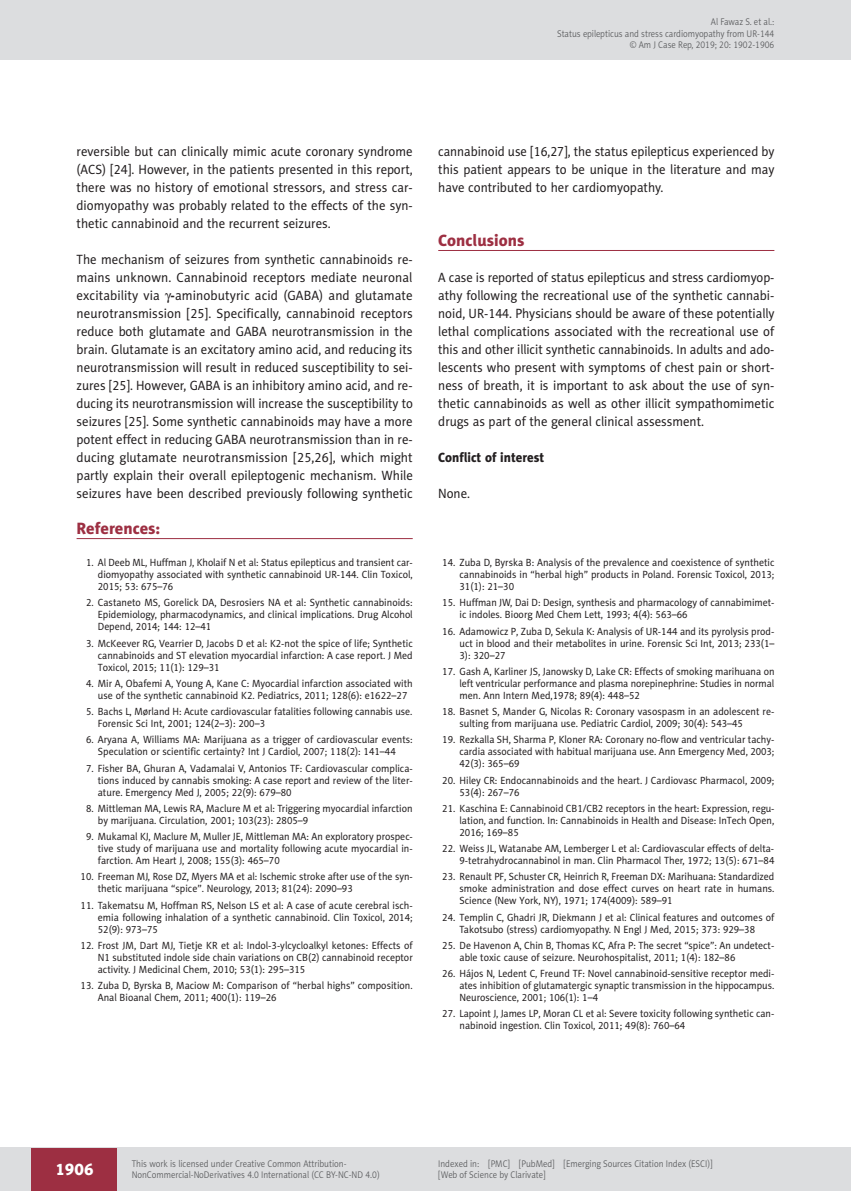
<style>
.page{position:relative;width:851px;height:1191px;background:#fff}
.page>*{position:absolute;margin:0;border:0;box-sizing:border-box;transform-origin:0 0}
.AJCR_Headline_1{font:16.5px "Naomi Sans EFN Heavy";color:#9d2f42}
.AJCR_Referencje_Tytu{font:16.5px "Naomi Sans EFN Heavy";color:#9d2f42}
.t1{font:16.5px "Naomi Sans EFN Heavy";color:#fff}
.AJCR_Body{font:13.5px/18px "Naomi Sans EFN";color:#231f20;text-align:justify;scale:.95 1}
.AJCR_Body-2{font:13.5px/18px "Naomi Sans EFN";color:#231f20;text-align:justify;scale:.94 1}
.AJCR_Headline_2{font:13.5px "Naomi Sans EFN Heavy";color:#231f20;scale:.95 1}
.AJCR_Referencje_punk{font:10.5px/12px "Naomi Sans EFN";color:#231f20;text-align:justify;scale:.95 1}
.AJCR_Referencje_punk-2{font:10.5px/12px "Naomi Sans EFN";color:#231f20;text-align:justify;scale:.94 1}
.t2{font:9.75px/11.2px "Naomi Sans EFN Light";color:#57585a;scale:.9 1}
.s1{font-family:"Standard Sym L"}
.s2{font-weight:700}
</style>
<div class="page">
<hr style="left:438px;top:250px;width:336px;height:1px;background:#9d2f42">
<hr style="left:77px;top:538px;width:335px;height:1px;background:#9d2f42">
<div style="left:0;top:1148px;width:850px;height:43px;background:#dcdddf"></div>
<div style="left:32px;top:1147px;width:85px;height:43px;background:#9d2f42"></div>
<div style="left:0;top:0;width:850px;height:60px;background:#dcdddf"></div>
<p class="t2" style="left:557px;top:16px;width:243px;text-align:right">Al Fawaz S. et al.:<br>Status epilepticus and stress cardiomyopathy from UR-144 © Am J Case Rep, 2019; 20: 1902-1906</p>
<p class="AJCR_Body" style="left:77px;top:142px;width:355px">reversible but can clinically mimic acute coronary syndrome (ACS) [24]. However, in the patients presented in this report, there was no history of emotional stressors, and stress car&shy;diomyopathy was probably related to the effects of the syn&shy;thetic cannabinoid and the recurrent seizures.</p>
<p class="AJCR_Body" style="left:77px;top:250px;width:355px">The mechanism of seizures from synthetic cannabinoids re&shy;mains unknown. Cannabinoid receptors mediate neuronal excitability via <span class="s1">g</span><span class="s2">-</span>aminobutyric acid (GABA) and glutamate neurotransmission [25]. Specifically, cannabinoid receptors reduce both glutamate and GABA neurotransmission in the brain. Glutamate is an excitatory amino acid, and reducing its neurotransmission will result in reduced susceptibility to sei&shy;zures [25]. However, GABA is an inhibitory amino acid, and re&shy;ducing its neurotransmission will increase the susceptibility to seizures [25]. Some synthetic cannabinoids may have a more potent effect in reducing GABA neurotransmission than in re&shy;ducing glutamate neurotransmission [25,26], which might partly explain their overall epileptogenic mechanism. While seizures have been described previously following synthetic</p>
<p class="AJCR_Referencje_Tytu" style="left:77px;top:518px;width:85px">References:</p>
<p class="AJCR_Referencje_punk-2" style="left:98px;top:556px;width:336px;text-indent:-12px">1. Al Deeb ML, Huffman J, Kholaif N et al: Status epilepticus and transient car&shy;diomyopathy associated with synthetic cannabinoid UR-144. Clin Toxicol, 2015; 53: 675–76</p>
<p class="AJCR_Referencje_punk" style="left:98px;top:597px;width:333px;text-indent:-12px">2. Castaneto MS, Gorelick DA, Desrosiers NA et al: Synthetic cannabinoids:<br>Epidemiology, pharmacodynamics, and clinical implications. Drug Alcohol Depend, 2014; 144: 12–41</p>
<p class="AJCR_Referencje_punk" style="left:98px;top:637px;width:333px;text-indent:-12px">3. McKeever RG, Vearrier D, Jacobs D et al: K2-not the spice of life; Synthetic cannabinoids and ST elevation myocardial infarction: A case report. J Med Toxicol, 2015; 11(1): 129–31</p>
<p class="AJCR_Referencje_punk" style="left:98px;top:677px;width:333px;text-indent:-12px">4. Mir A, Obafemi A, Young A, Kane C: Myocardial infarction associated with use of the synthetic cannabinoid K2. Pediatrics, 2011; 128(6): e1622–27</p>
<p class="AJCR_Referencje_punk" style="left:98px;top:705px;width:333px;text-indent:-12px">5. Bachs L, Mørland H: Acute cardiovascular fatalities following cannabis use.<br>Forensic Sci Int, 2001; 124(2–3): 200–3</p>
<p class="AJCR_Referencje_punk" style="left:86px;top:734px;width:345px;text-align:center">6. Aryana A, Williams MA: Marijuana as a trigger of cardiovascular events:<br>Speculation or scientific certainty? Int J Cardiol, 2007; 118(2): 141–44</p>
<p class="AJCR_Referencje_punk" style="left:98px;top:762px;width:333px;text-indent:-12px">7. Fisher BA, Ghuran A, Vadamalai V, Antonios TF: Cardiovascular complica&shy;tions induced by cannabis smoking: A case report and review of the liter&shy;ature. Emergency Med J, 2005; 22(9): 679–80</p>
<p class="AJCR_Referencje_punk" style="left:98px;top:802px;width:333px;text-indent:-12px">8. Mittleman MA, Lewis RA, Maclure M et al: Triggering myocardial infarction by marijuana. Circulation, 2001; 103(23): 2805–9</p>
<p class="AJCR_Referencje_punk" style="left:98px;top:830px;width:333px;text-indent:-12px">9. Mukamal KJ, Maclure M, Muller JE, Mittleman MA: An exploratory prospec&shy;tive study of marijuana use and mortality following acute myocardial in&shy;farction. Am Heart J, 2008; 155(3): 465–70</p>
<p class="AJCR_Referencje_punk-2" style="left:98px;top:871px;width:336px;text-indent:-17px">10. Freeman MJ, Rose DZ, Myers MA et al: Ischemic stroke after use of the syn&shy;thetic marijuana “spice”. Neurology, 2013; 81(24): 2090–93</p>
<p class="AJCR_Referencje_punk" style="left:98px;top:899px;width:333px;text-indent:-17px">11. Takematsu M, Hoffman RS, Nelson LS et al: A case of acute cerebral isch&shy;emia following inhalation of a synthetic cannabinoid. Clin Toxicol, 2014; 52(9): 973–75</p>
<p class="AJCR_Referencje_punk" style="left:98px;top:939px;width:333px;text-indent:-17px">12. Frost JM, Dart MJ, Tietje KR et al: Indol-3-ylcycloalkyl ketones: Effects of N1 substituted indole side chain variations on CB(2) cannabinoid receptor activity. J Medicinal Chem, 2010; 53(1): 295–315</p>
<p class="AJCR_Referencje_punk" style="left:98px;top:979px;width:333px;text-indent:-17px">13. Zuba D, Byrska B, Maciow M: Comparison of “herbal highs” composition.<br>Anal Bioanal Chem, 2011; 400(1): 119–26</p>
<p class="AJCR_Body-2" style="left:438px;top:142px;width:359px">cannabinoid use [16,27], the status epilepticus experienced by this patient appears to be unique in the literature and may have contributed to her cardiomyopathy.</p>
<p class="AJCR_Headline_1" style="left:438px;top:230px;width:88px">Conclusions</p>
<p class="AJCR_Body-2" style="left:438px;top:268px;width:359px">A case is reported of status epilepticus and stress cardiomyop&shy;athy following the recreational use of the synthetic cannabi&shy;noid, UR-144. Physicians should be aware of these potentially lethal complications associated with the recreational use of this and other illicit synthetic cannabinoids. In adults and ado&shy;lescents who present with symptoms of chest pain or short&shy;ness of breath, it is important to ask about the use of syn&shy;thetic cannabinoids as well as other illicit sympathomimetic drugs as part of the general clinical assessment.</p>
<p class="AJCR_Headline_2" style="left:438px;top:449px;width:113px">Conflict of interest</p>
<p class="AJCR_Body" style="left:438px;top:484px;width:35px">None.</p>
<p class="AJCR_Referencje_punk" style="left:459px;top:556px;width:333px;text-indent:-17px">14. Zuba D, Byrska B: Analysis of the prevalence and coexistence of synthetic cannabinoids in “herbal high” products in Poland. Forensic Toxicol, 2013; 31(1): 21–30</p>
<p class="AJCR_Referencje_punk-2" style="left:459px;top:597px;width:336px;text-indent:-17px">15. Huffman JW, Dai D: Design, synthesis and pharmacology of cannabimimet&shy;ic indoles. Bioorg Med Chem Lett, 1993; 4(4): 563–66</p>
<p class="AJCR_Referencje_punk" style="left:459px;top:625px;width:333px;text-indent:-17px">16. Adamowicz P, Zuba D, Sekula K: Analysis of UR-144 and its pyrolysis prod&shy;uct in blood and their metabolites in urine. Forensic Sci Int, 2013; 233(1– 3): 320–27</p>
<p class="AJCR_Referencje_punk" style="left:459px;top:665px;width:333px;text-indent:-17px">17. Gash A, Karliner JS, Janowsky D, Lake CR: Effects of smoking marihuana on left ventricular performance and plasma norepinephrine: Studies in normal men. Ann Intern Med,1978; 89(4): 448–52</p>
<p class="AJCR_Referencje_punk" style="left:459px;top:705px;width:333px;text-indent:-17px">18. Basnet S, Mander G, Nicolas R: Coronary vasospasm in an adolescent re&shy;sulting from marijuana use. Pediatric Cardiol, 2009; 30(4): 543–45</p>
<p class="AJCR_Referencje_punk" style="left:459px;top:734px;width:333px;text-indent:-17px">19. Rezkalla SH, Sharma P, Kloner RA: Coronary no-flow and ventricular tachy&shy;cardia associated with habitual marijuana use. Ann Emergency Med, 2003; 42(3): 365–69</p>
<p class="AJCR_Referencje_punk" style="left:459px;top:774px;width:333px;text-indent:-17px">20. Hiley CR: Endocannabinoids and the heart. J Cardiovasc Pharmacol, 2009;<br>53(4): 267–76</p>
<p class="AJCR_Referencje_punk-2" style="left:459px;top:802px;width:336px;text-indent:-17px">21. Kaschina E: Cannabinoid CB1/CB2 receptors in the heart: Expression, regu&shy;lation, and function. In: Cannabinoids in Health and Disease: InTech Open, 2016; 169–85</p>
<p class="AJCR_Referencje_punk" style="left:442px;top:842px;width:351px;text-align:right">22. Weiss JL, Watanabe AM, Lemberger L et al: Cardiovascular effects of delta-<br>9-tetrahydrocannabinol in man. Clin Pharmacol Ther, 1972; 13(5): 671–84</p>
<p class="AJCR_Referencje_punk-2" style="left:459px;top:871px;width:336px;text-indent:-17px">23. Renault PF, Schuster CR, Heinrich R, Freeman DX: Marihuana: Standardized smoke administration and dose effect curves on heart rate in humans.<br>Science (New York, NY), 1971; 174(4009): 589–91</p>
<p class="AJCR_Referencje_punk" style="left:442px;top:911px;width:351px;text-align:center">24. Templin C, Ghadri JR, Diekmann J et al: Clinical features and outcomes of<br>Takotsubo (stress) cardiomyopathy. N Engl J Med, 2015; 373: 929–38</p>
<p class="AJCR_Referencje_punk" style="left:459px;top:939px;width:333px;text-indent:-17px">25. De Havenon A, Chin B, Thomas KC, Afra P: The secret “spice”: An undetect&shy;able toxic cause of seizure. Neurohospitalist, 2011; 1(4): 182–86</p>
<p class="AJCR_Referencje_punk" style="left:459px;top:967px;width:333px;text-indent:-17px">26. Hájos N, Ledent C, Freund TF: Novel cannabinoid-sensitive receptor medi&shy;ates inhibition of glutamatergic synaptic transmission in the hippocampus.<br>Neuroscience, 2001; 106(1): 1–4</p>
<p class="AJCR_Referencje_punk" style="left:459px;top:1008px;width:333px;text-indent:-17px">27. Lapoint J, James LP, Moran CL et al: Severe toxicity following synthetic can&shy;nabinoid ingestion. Clin Toxicol, 2011; 49(8): 760–64</p>
<h1 class="t1" style="left:55px;top:1159px;width:40px">1906</h1>
<p class="t2" style="left:132px;top:1158px;width:277px">This work is licensed under Creative Common Attribution-<br>NonCommercial-NoDerivatives 4.0 International (CC BY-NC-ND 4.0)</p>
<p class="t2" style="left:438px;top:1158px;width:306px">Indexed in: [PMC] [PubMed] [Emerging Sources Citation Index (ESCI)] [Web of Science by Clarivate]</p>
</div>
